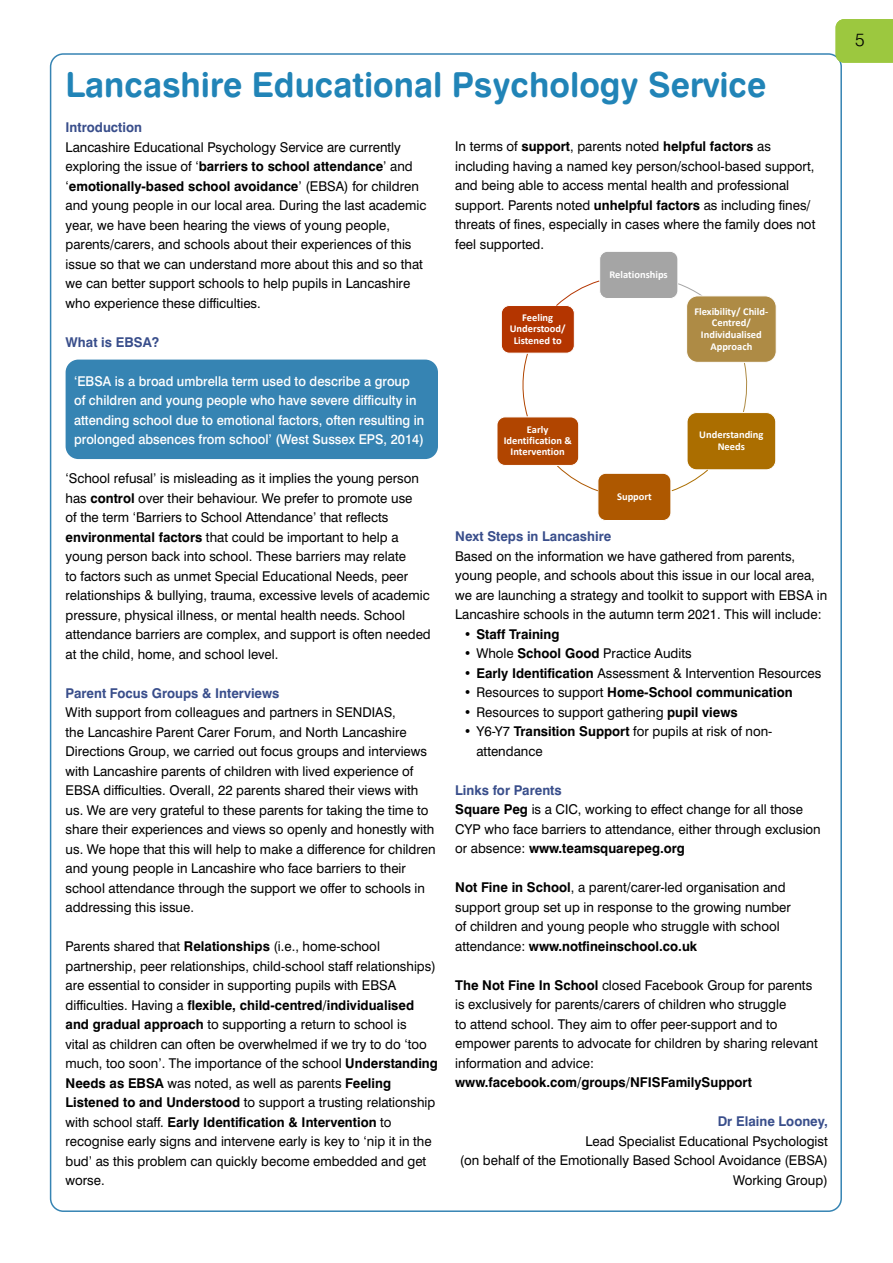
<style>
.page{position:relative;width:893px;height:1263px;background:#fff}
.page>*{position:absolute;margin:0;border:0;box-sizing:border-box;transform-origin:0 0}
.t1{font:34.5px "Swiss 721 BT Bold Rounded";color:#2184b7}
.t2{font:300 18px "Swiss 721 BT";color:#000}
.t3{font:13.5px/19.5px "Swiss 721 BT";color:#000}
.t4{font:500 13.5px/19.5px "Swiss 721 BT";color:#fff;scale:.95 1}
.t5{font:700 13.5px "Swiss 721 BT";color:#000}
.t6{font:700 13.5px "Swiss 721 BT";color:#394e8b}
.t7{font:700 10.5px/11.4px "Calibri";color:#fff;text-align:center}
.s1{font-weight:700}
.s2{font-weight:400}
.s3{font-weight:700;color:#394e8b}
</style>
<div class="page">
<div style="left:66px;top:360px;width:372px;height:99px;background:#3684b3;border-radius:13px"></div>
<div style="left:836px;top:19px;width:57px;height:44px;background:#9cc83f"></div>
<div style="left:600px;top:251px;width:78px;height:47px;background:#a5a5a5;border-radius:8px"></div>
<div style="left:599px;top:251px;width:79px;height:48px;border:1px solid #fff;border-radius:8px"></div>
<svg style="left:678px;top:283px;width:23px;height:12px"></svg>
<div style="left:687px;top:296px;width:89px;height:66px;background:#ae8b45;border-radius:11px"></div>
<div style="left:686px;top:295px;width:91px;height:68px;border:1px solid #fff;border-radius:11px"></div>
<svg style="left:743px;top:362px;width:5px;height:50px"></svg>
<div style="left:687px;top:413px;width:89px;height:57px;background:#ab6e00;border-radius:10px"></div>
<div style="left:687px;top:412px;width:89px;height:58px;border:1px solid #fff;border-radius:10px"></div>
<svg style="left:671px;top:469px;width:37px;height:22px"></svg>
<div style="left:598px;top:473px;width:73px;height:47px;background:#ae5800;border-radius:8px"></div>
<div style="left:597px;top:473px;width:74px;height:48px;border:1px solid #fff;border-radius:8px"></div>
<svg style="left:557px;top:466px;width:41px;height:25px"></svg>
<div style="left:497px;top:417px;width:82px;height:48px;background:#b14500;border-radius:8px"></div>
<div style="left:497px;top:416px;width:82px;height:50px;border:1px solid #fff;border-radius:8px"></div>
<svg style="left:521px;top:354px;width:7px;height:63px"></svg>
<div style="left:501px;top:305px;width:73px;height:48px;background:#b43500;border-radius:8px"></div>
<div style="left:501px;top:305px;width:74px;height:49px;border:1px solid #fff;border-radius:8px"></div>
<svg style="left:556px;top:280px;width:44px;height:26px"></svg>
<h1 class="t1" style="left:66px;top:63px;width:702px">Lancashire Educational Psychology Service</h1>
<p class="t6" style="left:66px;top:119px;width:78px">Introduction</p>
<p class="t3" style="left:66px;top:137px;width:362px">Lancashire Educational Psychology Service are currently exploring the issue of ‘<span class="s1">barriers to school attendance</span>’ and ‘<span class="s1">emotionally-based school avoidance</span>’ (EBSA) for children and young people in our local area. During the last academic year, we have been hearing the views of young people, parents/carers, and schools about their experiences of this issue so that we can understand more about this and so that we can better support schools to help pupils in Lancashire who experience these difficulties.</p>
<p class="t6" style="left:66px;top:334px;width:95px">What is EBSA?</p>
<p class="t4" style="left:74px;top:371px;width:370px">‘EBSA is a broad umbrella term used to describe a group of children and young people who have severe difficulty in attending school due to emotional factors, often resulting in prolonged absences from school’ (West Sussex EPS, 2014)</p>
<p class="t3" style="left:66px;top:469px;width:367px">‘School refusal’ is misleading as it implies the young person has <span class="s1">control</span> over their behaviour. We prefer to promote use<br>of the term ‘Barriers to School Attendance’ that reflects <span class="s1">environmental factors</span> that could be important to help a young person back into school. These barriers may relate<br>to factors such as unmet Special Educational Needs, peer relationships &amp; bullying, trauma, excessive levels of academic pressure, physical illness, or mental health needs. School attendance barriers are complex, and support is often needed at the child, home, and school level.</p>
<p class="t6" style="left:66px;top:685px;width:215px">Parent Focus Groups &amp; Interviews</p>
<p class="t3" style="left:66px;top:703px;width:372px">With support from colleagues and partners in SENDIAS,<br>the Lancashire Parent Carer Forum, and North Lancashire Directions Group, we carried out focus groups and interviews with Lancashire parents of children with lived experience of EBSA difficulties. Overall, 22 parents shared their views with us. We are very grateful to these parents for taking the time to share their experiences and views so openly and honestly with us. We hope that this will help to make a difference for children and young people in Lancashire who face barriers to their school attendance through the support we offer to schools in addressing this issue.</p>
<p class="t3" style="left:66px;top:937px;width:374px">Parents shared that <span class="s1">Relationships</span> (i.e., home-school partnership, peer relationships, child-school staff relationships) are essential to consider in supporting pupils with EBSA difficulties. Having a <span class="s1">flexible, child-centred/individualised and gradual approach</span> to supporting a return to school is<br>vital as children can often be overwhelmed if we try to do ‘too much, too soon’. The importance of the school <span class="s1">Understanding Needs as EBSA</span> was noted, as well as parents <span class="s1">Feeling Listened to and Understood</span> to support a trusting relationship with school staff. <span class="s1">Early Identification &amp; Intervention</span> to recognise early signs and intervene early is key to ‘nip it in the bud’ as this problem can quickly become embedded and get worse.</p>
<p class="t3" style="left:455px;top:136px;width:362px">In terms of <span class="s1">support</span>, parents noted <span class="s1">helpful factors</span> as including having a named key person/school-based support, and being able to access mental health and professional support. Parents noted <span class="s1">unhelpful factors</span> as including fines/ threats of fines, especially in cases where the family does not feel supported.</p>
<p class="t7" style="left:510px;top:311px;width:57px">Feeling<br>Understood/<br>Listened to</p>
<p class="t7" style="left:504px;top:423px;width:70px">Early<br>Identification &amp;<br>Intervention</p>
<p class="t7" style="left:609px;top:269px;width:60px">Relationships</p>
<p class="t7" style="left:694px;top:306px;width:75px">Flexibility/ Child-<br>Centred/<br>Individualised<br>Approach</p>
<p class="t7" style="left:617px;top:491px;width:36px">Support</p>
<p class="t7" style="left:699px;top:429px;width:66px">Understanding<br>Needs</p>
<p class="t6" style="left:455px;top:528px;width:158px">Next Steps in Lancashire</p>
<p class="t3" style="left:455px;top:546px;width:373px">Based on the information we have gathered from parents, young people, and schools about this issue in our local area, we are launching a strategy and toolkit to support with EBSA in Lancashire schools in the autumn term 2021. This will include:</p>
<p class="t5" style="left:464px;top:626px;width:97px">• Staff Training</p>
<p class="t3" style="left:464px;top:643px;width:229px">• Whole <span class="s1">School Good</span> Practice Audits</p>
<p class="t3" style="left:464px;top:663px;width:359px"><span class="s1">• Early Identification</span> Assessment &amp; Intervention Resources</p>
<p class="t5" style="left:464px;top:684px;width:330px"><span class="s2">• Resources to support</span> Home-School communication</p>
<p class="t3" style="left:464px;top:702px;width:276px">• Resources to support gathering <span class="s1">pupil views</span></p>
<p class="t3" style="left:476px;top:721px;width:297px;text-indent:-13px">• Y6-Y7 <span class="s1">Transition Support</span> for pupils at risk of non&shy;attendance</p>
<p class="t3" style="left:455px;top:780px;width:367px"><span class="s3">Links for Parents<br></span><span class="s1">Square Peg</span> is a CIC, working to effect change for all those CYP who face barriers to attendance, either through exclusion or absence: <span class="s1">www.teamsquarepeg.org</span></p>
<p class="t3" style="left:455px;top:877px;width:337px"><span class="s1">Not Fine in School</span>, a parent/carer-led organisation and support group set up in response to the growing number of children and young people who struggle with school attendance: <span class="s1">www.notfineinschool.co.uk</span></p>
<p class="t3" style="left:455px;top:975px;width:364px"><span class="s1">The Not Fine In School</span> closed Facebook Group for parents is exclusively for parents/carers of children who struggle<br>to attend school. They aim to offer peer-support and to empower parents to advocate for children by sharing relevant information and advice:</p>
<p class="t5" style="left:455px;top:1074px;width:298px">www.facebook.com/groups/NFISFamilySupport</p>
<p class="t6" style="left:718px;top:1113px;width:112px">Dr Elaine Looney,</p>
<p class="t3" style="left:460px;top:1131px;width:370px;text-align:right">Lead Specialist Educational Psychologist<br>(on behalf of the Emotionally Based School Avoidance (EBSA)<br>Working Group)</p>
<h2 class="t2" style="left:855px;top:29px;width:11px">5</h2>
</div>
